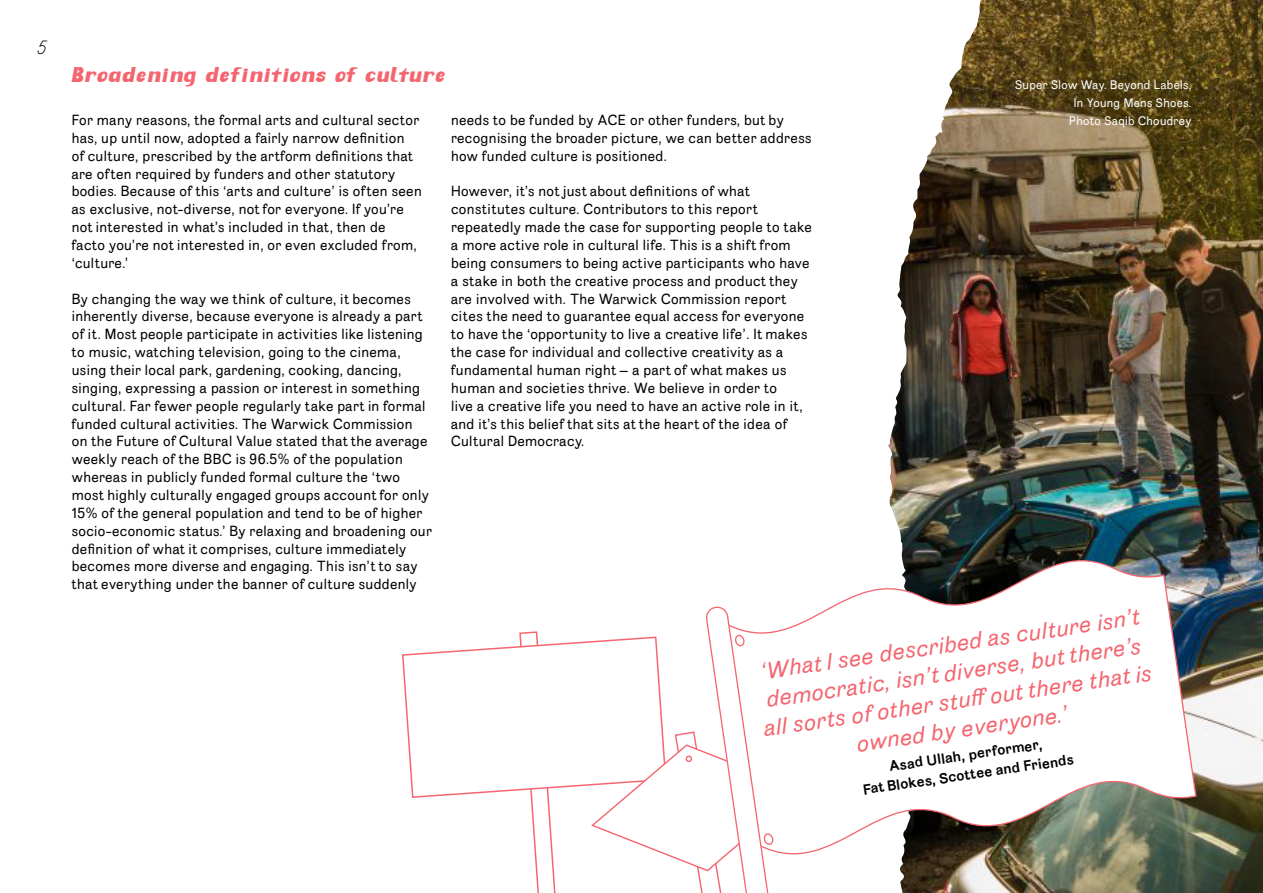
<style>
.page{position:relative;width:1263px;height:893px;background:#fff}
.page>*{position:absolute;margin:0;border:0;box-sizing:border-box;transform-origin:0 0}
.t1{font:italic 22.5px/28.5px "Meriva";color:#f4656f;text-align:center}
.t2{font:22.5px "Crickx Shark Cut";color:#f4656f}
.t3{font:700 21px "Learning Curve";color:#000}
.t4{font:14.25px/17.9px "Meriva";letter-spacing:-.02em;color:#000}
.t5{font:700 14.25px/19.5px "Meriva";color:#000;text-align:center}
.t6{font:12px/17.9px "Meriva";letter-spacing:-.02em;color:#fff;text-align:right}
</style>
<div class="page">
<img style="left:988px;top:0;width:275px;height:893px">
<img style="left:888px;top:0;width:100px;height:893px">
<img style="left:804px;top:532px;width:393px;height:350px">
<svg style="left:402px;top:606px;width:402px;height:287px"></svg>
<h2 class="t3" style="left:38px;top:36px;width:10px">5</h2>
<h1 class="t2" style="left:71px;top:64px;width:376px">Broadening definitions of culture</h1>
<p class="t4" style="left:71px;top:112px;width:352px">For many reasons, the formal arts and cultural sector has, up until now, adopted a fairly narrow definition<br>of culture, prescribed by the artform definitions that are often required by funders and other statutory bodies. Because of this ‘arts and culture’ is often seen as exclusive, not-diverse, not for everyone. If you’re not interested in what’s included in that, then de facto you’re not interested in, or even excluded from, ‘culture.’</p>
<p class="t4" style="left:71px;top:290px;width:362px">By changing the way we think of culture, it becomes inherently diverse, because everyone is already a part of it. Most people participate in activities like listening to music, watching television, going to the cinema, using their local park, gardening, cooking, dancing, singing, expressing a passion or interest in something cultural. Far fewer people regularly take part in formal funded cultural activities. The Warwick Commission on the Future of Cultural Value stated that the average weekly reach of the BBC is 96.5% of the population whereas in publicly funded formal culture the ‘two most highly culturally engaged groups account for only 15% of the general population and tend to be of higher socio-economic status.’ By relaxing and broadening our definition of what it comprises, culture immediately becomes more diverse and engaging. This isn’t to say that everything under the banner of culture suddenly</p>
<p class="t4" style="left:451px;top:112px;width:363px">needs to be funded by ACE or other funders, but by recognising the broader picture, we can better address how funded culture is positioned.</p>
<p class="t4" style="left:451px;top:183px;width:363px">However, it’s not just about definitions of what constitutes culture. Contributors to this report repeatedly made the case for supporting people to take a more active role in cultural life. This is a shift from being consumers to being active participants who have a stake in both the creative process and product they are involved with. The Warwick Commission report cites the need to guarantee equal access for everyone to have the ‘opportunity to live a creative life’. It makes the case for individual and collective creativity as a fundamental human right – a part of what makes us human and societies thrive. We believe in order to<br>live a creative life you need to have an active role in it, and it’s this belief that sits at the heart of the idea of Cultural Democracy.</p>
<p class="t6" style="left:1015px;top:77px;width:178px">Super Slow Way. Beyond Labels,<br>In Young Mens Shoes.<br>Photo Saqib Choudrey</p>
<h1 class="t1" style="left:754px;top:658px;width:393px;rotate:-8deg">‘What I see described as culture isn’t democratic, isn’t diverse, but there’s all sorts of other stuff out there that is owned by everyone.’</h1>
<p class="t5" style="left:859px;top:761px;width:214px;rotate:-8deg">Asad Ullah, performer,<br>Fat Blokes, Scottee and Friends</p>
</div>
